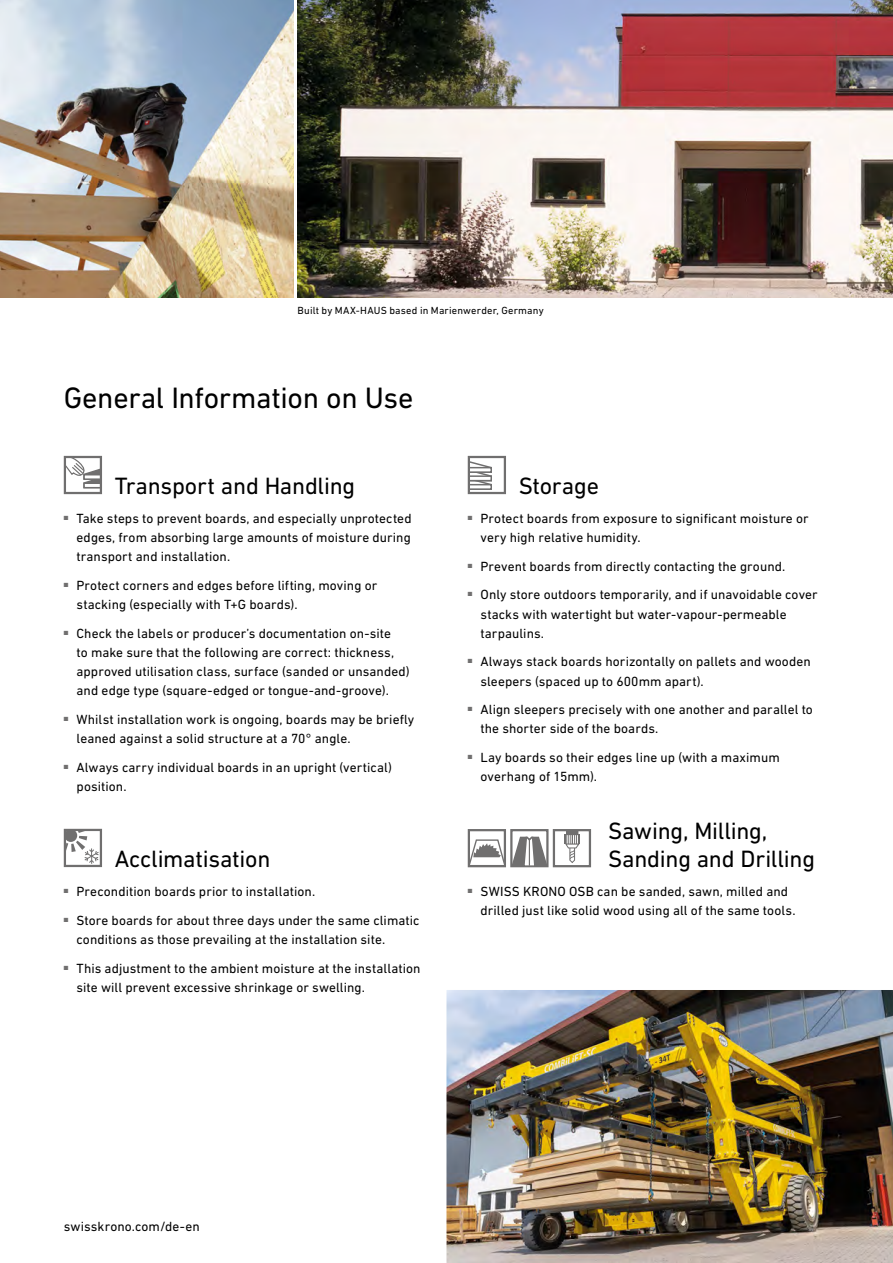
<style>
.page{position:relative;width:893px;height:1263px;background:#fff}
.page>*{position:absolute;margin:0;border:0;box-sizing:border-box;transform-origin:0 0}
.t1{font:30px "DIN Next LT Pro";letter-spacing:-.01em;color:#000}
.t2{font:24px/28.7px "DIN Next LT Pro";letter-spacing:-.01em;color:#000}
.t3{font:13.5px/19.2px "DIN Next LT Pro";letter-spacing:.005em;color:#000}
.t4{font:10.5px "DIN Next LT Pro";letter-spacing:.015em;color:#000}
</style>
<div class="page">
<img style="left:298px;top:0;width:595px;height:298px">
<svg style="left:471px;top:461px;width:21px;height:29px"></svg>
<div style="left:468px;top:456px;width:38px;height:38px;border:2px solid #706f6f"></div>
<svg style="left:67px;top:459px;width:32px;height:30px"></svg>
<div style="left:64px;top:456px;width:38px;height:38px;border:2px solid #706f6f"></div>
<svg style="left:64px;top:829px;width:38px;height:38px"></svg>
<div style="left:64px;top:829px;width:13px;height:13px;background:#706f6f;border-radius:50%"></div>
<svg style="left:65px;top:829px;width:35px;height:35px"></svg>
<div style="left:468px;top:829px;width:38px;height:38px;background:#fff;border:2px solid #706f6f"></div>
<div style="left:510px;top:829px;width:39px;height:38px;background:#fff;border:2px solid #706f6f"></div>
<svg style="left:467px;top:835px;width:82px;height:33px"></svg>
<div style="left:553px;top:829px;width:38px;height:38px;background:#fff;border:2px solid #706f6f"></div>
<svg style="left:565px;top:831px;width:15px;height:32px"></svg>
<img style="left:0;top:0;width:293px;height:298px">
<img style="left:446px;top:990px;width:447px;height:273px">
<p class="t4" style="left:298px;top:304px;width:247px">Built by MAX-HAUS based in Marienwerder, Germany</p>
<h1 class="t1" style="left:64px;top:380px;width:351px">General Information on Use</h1>
<h2 class="t2" style="left:115px;top:471px;width:242px">Transport and Handling</h2>
<p class="t3" style="left:77px;top:508px;width:337px;text-align:justify;text-indent:-13px"><sup>■</sup> Take steps to prevent boards, and especially unprotected edges, from absorbing large amounts of moisture during transport and installation.</p>
<p class="t3" style="left:77px;top:575px;width:302px;text-indent:-13px"><sup>■</sup> Protect corners and edges before lifting, moving or stacking (especially with T+G boards).</p>
<p class="t3" style="left:77px;top:623px;width:335px;text-indent:-13px"><sup>■</sup> Check the labels or producer’s documentation on-site<br>to make sure that the following are correct: thickness, approved utilisation class, surface (sanded or unsanded) and edge type (square-edged or tongue-and-groove).</p>
<p class="t3" style="left:77px;top:709px;width:339px;text-indent:-13px"><sup>■</sup> Whilst installation work is ongoing, boards may be briefly leaned against a solid structure at a 70° angle.</p>
<p class="t3" style="left:77px;top:757px;width:317px;text-indent:-13px"><sup>■</sup> Always carry individual boards in an upright (vertical) position.</p>
<h2 class="t2" style="left:115px;top:844px;width:157px">Acclimatisation</h2>
<p class="t3" style="left:64px;top:882px;width:253px"><sup>■</sup> Precondition boards prior to installation.</p>
<p class="t3" style="left:77px;top:910px;width:345px;text-indent:-13px"><sup>■</sup> Store boards for about three days under the same climatic conditions as those prevailing at the installation site.</p>
<p class="t3" style="left:77px;top:958px;width:345px;text-indent:-13px"><sup>■</sup> This adjustment to the ambient moisture at the installation site will prevent excessive shrinkage or swelling.</p>
<h2 class="t2" style="left:519px;top:471px;width:82px">Storage</h2>
<p class="t3" style="left:480px;top:508px;width:330px;text-indent:-13px"><sup>■</sup> Protect boards from exposure to significant moisture or very high relative humidity.</p>
<p class="t3" style="left:468px;top:556px;width:319px"><sup>■</sup> Prevent boards from directly contacting the ground.</p>
<p class="t3" style="left:480px;top:585px;width:339px;text-indent:-13px"><sup>■</sup> Only store outdoors temporarily, and if unavoidable cover stacks with watertight but water-vapour-permeable tarpaulins.</p>
<p class="t3" style="left:480px;top:652px;width:332px;text-indent:-13px"><sup>■</sup> Always stack boards horizontally on pallets and wooden sleepers (spaced up to 600mm apart).</p>
<p class="t3" style="left:480px;top:700px;width:334px;text-indent:-13px"><sup>■</sup> Align sleepers precisely with one another and parallel to the shorter side of the boards.</p>
<p class="t3" style="left:480px;top:748px;width:301px;text-indent:-13px"><sup>■</sup> Lay boards so their edges line up (with a maximum overhang of 15mm).</p>
<h2 class="t2" style="left:608px;top:816px;width:208px">Sawing, Milling,<br>Sanding and Drilling</h2>
<p class="t3" style="left:480px;top:882px;width:316px;text-indent:-13px"><sup>■</sup> SWISS KRONO OSB can be sanded, sawn, milled and drilled just like solid wood using all of the same tools.</p>
<p class="t3" style="left:64px;top:1216px;width:137px">swisskrono.com/de-en</p>
</div>
